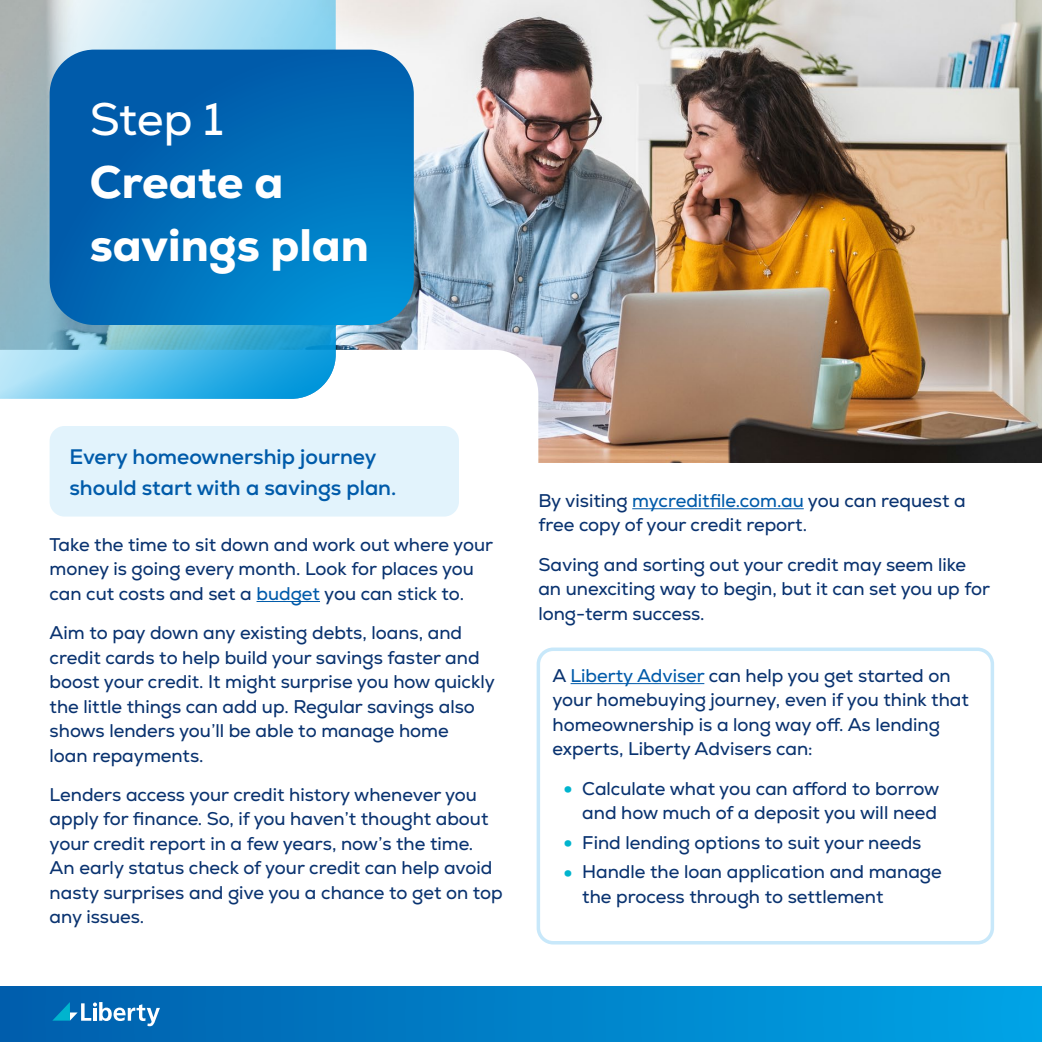
<style>
.page{position:relative;width:1042px;height:1042px;background:#fff}
.page>*{position:absolute;margin:0;border:0;box-sizing:border-box;transform-origin:0 0}
.t1{font:800 45.5px/63px "Nexa";color:#fff}
.t2{font:45.5px "Nexa";color:#fff}
.t3{font:700 21px/31.5px "Nexa";color:#005baa}
.t4{font:18.38px/24.5px "Nexa";color:#0a3370}
.s1{color:#005baa}
.s2{font-weight:700;font-size:28px;color:#00b4ce}
</style>
<div class="page">
<img style="left:336px;top:0;width:706px;height:463px">
<svg style="left:49px;top:350px;width:489px;height:114px"></svg>
<hr style="left:256px;top:601px;width:64px;height:1px;background:#005baa">
<hr style="left:632px;top:508px;width:172px;height:1px;background:#005baa">
<svg style="left:0;top:0;width:336px;height:399px;background:#85c2d9"></svg>
<svg style="left:50px;top:50px;width:364px;height:275px;background:#026eb8"></svg>
<hr style="left:570px;top:683px;width:134px;height:1px;background:#005baa">
<div style="left:536px;top:647px;width:458px;height:297px;border:4px solid #c8e8fa;border-radius:15px"></div>
<div style="left:50px;top:426px;width:409px;height:90px;background:#e2f3fc;border-radius:15px"></div>
<svg style="left:0;top:986px;width:1042px;height:56px;background:#0081c9"></svg>
<svg style="left:52px;top:1002px;width:108px;height:24px"></svg>
<h1 class="t2" style="left:90px;top:91px;width:135px">Step 1</h1>
<h1 class="t1" style="left:90px;top:150px;width:280px">Create a savings plan</h1>
<p class="t3" style="left:69px;top:441px;width:328px">Every homeownership journey should start with a savings plan.</p>
<p class="t4" style="left:50px;top:532px;width:445px">Take the time to sit down and work out where your money is going every month. Look for places you can cut costs and set a <span class="s1">budget</span> you can stick to.</p>
<p class="t4" style="left:50px;top:620px;width:447px">Aim to pay down any existing debts, loans, and credit cards to help build your savings faster and boost your credit. It might surprise you how quickly the little things can add up. Regular savings also shows lenders you’ll be able to manage home<br>loan repayments.</p>
<p class="t4" style="left:50px;top:782px;width:455px">Lenders access your credit history whenever you apply for finance. So, if you haven’t thought about your credit report in a few years, now’s the time.<br>An early status check of your credit can help avoid nasty surprises and give you a chance to get on top any issues.</p>
<p class="t4" style="left:538px;top:488px;width:429px">By visiting <span class="s1">mycreditfile.com.au</span> you can request a free copy of your credit report.</p>
<p class="t4" style="left:538px;top:552px;width:453px">Saving and sorting out your credit may seem like an unexciting way to begin, but it can set you up for long-term success.</p>
<p class="t4" style="left:552px;top:663px;width:418px">A <span class="s1">Liberty Adviser</span> can help you get started on your homebuying journey, even if you think that homeownership is a long way off. As lending experts, Liberty Advisers can:</p>
<p class="t4" style="left:562px;top:776px;width:378px;text-align:right"><span class="s2">•</span> Calculate what you can afford to borrow and how much of a deposit you will need</p>
<p class="t4" style="left:562px;top:830px;width:360px"><span class="s2">•</span> Find lending options to suit your needs</p>
<p class="t4" style="left:582px;top:859px;width:361px;text-indent:-20px"><span class="s2">•</span> Handle the loan application and manage the process through to settlement</p>
</div>
